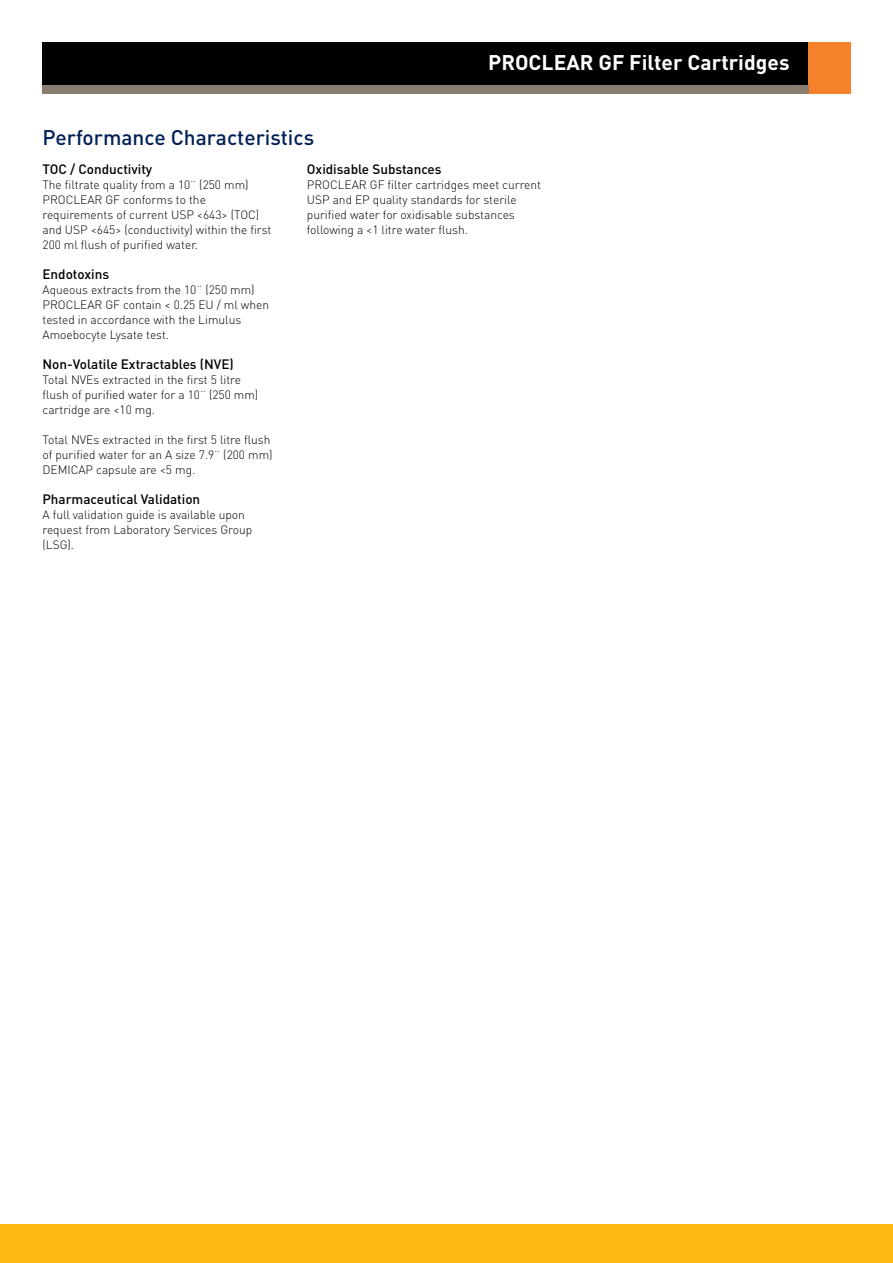
<style>
.page{position:relative;width:893px;height:1263px;background:#fff}
.page>*{position:absolute;margin:0;border:0;box-sizing:border-box;transform-origin:0 0}
.t1{font:500 21px "DIN";color:#002157}
.t2{font:700 21px "DIN";color:#fff}
.t3{font:500 13.5px "DIN";color:#000}
.t4{font:300 12px/15px "DIN";color:#000}
</style>
<div class="page">
<div style="left:0;top:1225px;width:893px;height:38px;background:#fdb813"></div>
<div style="left:43px;top:43px;width:766px;height:42px;background:#000"></div>
<div style="left:809px;top:43px;width:42px;height:51px;background:#f5822a"></div>
<div style="left:43px;top:85px;width:766px;height:9px;background:#887d6e"></div>
<h1 class="t2" style="left:488px;top:49px;width:303px">PROCLEAR GF Filter Cartridges</h1>
<h1 class="t1" style="left:43px;top:124px;width:273px">Performance Characteristics</h1>
<p class="t3" style="left:43px;top:161px;width:111px">TOC / Conductivity</p>
<p class="t4" style="left:43px;top:177px;width:230px">The filtrate quality from a 10¨ (250 mm)<br>PROCLEAR GF conforms to the requirements of current USP &lt;643&gt; (TOC) and USP &lt;645&gt; (conductivity) within the first 200 ml flush of purified water.</p>
<p class="t3" style="left:43px;top:266px;width:68px">Endotoxins</p>
<p class="t4" style="left:43px;top:282px;width:228px">Aqueous extracts from the 10¨ (250 mm)<br>PROCLEAR GF contain &lt; 0.25 EU / ml when tested in accordance with the Limulus Amoebocyte Lysate test.</p>
<p class="t3" style="left:43px;top:356px;width:193px">Non-Volatile Extractables (NVE)</p>
<p class="t4" style="left:43px;top:372px;width:217px">Total NVEs extracted in the first 5 litre flush of purified water for a 10¨ (250 mm) cartridge are &lt;10 mg.</p>
<p class="t4" style="left:43px;top:432px;width:232px">Total NVEs extracted in the first 5 litre flush of purified water for an A size 7.9¨ (200 mm)<br>DEMICAP capsule are &lt;5 mg.</p>
<p class="t3" style="left:43px;top:491px;width:159px">Pharmaceutical Validation</p>
<p class="t4" style="left:43px;top:507px;width:211px">A full validation guide is available upon request from Laboratory Services Group (LSG).</p>
<p class="t3" style="left:307px;top:161px;width:136px">Oxidisable Substances</p>
<p class="t4" style="left:307px;top:177px;width:236px">PROCLEAR GF filter cartridges meet current USP and EP quality standards for sterile purified water for oxidisable substances following a &lt;1 litre water flush.</p>
</div>
